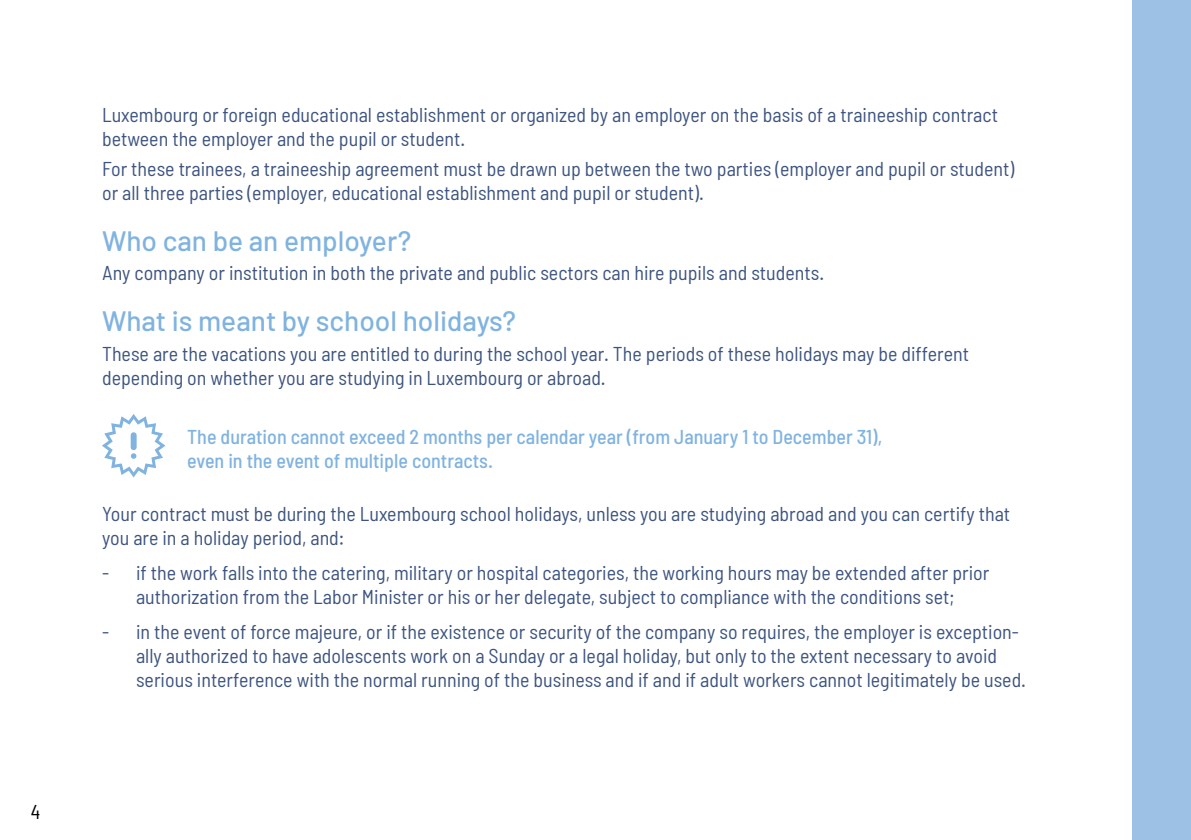
<style>
.page{position:relative;width:1191px;height:840px;background:#fff}
.page>*{position:absolute;margin:0;border:0;box-sizing:border-box;transform-origin:0 0}
.t1{font:500 28px "Barlow";color:#80b3df}
.t2{font:semi-condensed 20px/24px "Barlow";color:#3d547f}
.t3{font:500 semi-condensed 20px/24px "Barlow";color:#80b3df}
.t4{font:semi-condensed 20px "Barlow";color:#000}
</style>
<div class="page">
<svg style="left:102px;top:414px;width:63px;height:63px"></svg>
<div style="left:131px;top:432px;width:6px;height:18px;background:#80b3df;border-radius:3px"></div>
<div style="left:1132px;top:0;width:59px;height:839px;background:#9cc1e5"></div>
<p class="t4" style="left:31px;top:798px;width:11px">4</p>
<p class="t2" style="left:102px;top:102px;width:897px">Luxembourg or foreign educational establishment or organized by an employer on the basis of a traineeship contract between the employer and the pupil or student.</p>
<p class="t2" style="left:102px;top:156px;width:913px">For these trainees, a traineeship agreement must be drawn up between the two parties (employer and pupil or student) or all three parties (employer, educational establishment and pupil or student).</p>
<h1 class="t1" style="left:102px;top:223px;width:311px">Who can be an employer?</h1>
<p class="t2" style="left:102px;top:260px;width:723px">Any company or institution in both the private and public sectors can hire pupils and students.</p>
<h1 class="t1" style="left:102px;top:303px;width:415px">What is meant by school holidays?</h1>
<p class="t2" style="left:102px;top:341px;width:868px">These are the vacations you are entitled to during the school year. The periods of these holidays may be different depending on whether you are studying in Luxembourg or abroad.</p>
<p class="t3" style="left:187px;top:424px;width:696px">The duration cannot exceed 2 months per calendar year (from January 1 to December 31), even in the event of multiple contracts.</p>
<p class="t2" style="left:102px;top:500px;width:909px">Your contract must be during the Luxembourg school holidays, unless you are studying abroad and you can certify that you are in a holiday period, and:</p>
<p class="t2" style="left:102px;top:560px;width:888px;text-align:center">- if the work falls into the catering, military or hospital categories, the working hours may be extended after prior authorization from the Labor Minister or his or her delegate, subject to compliance with the conditions set;</p>
<p class="t2" style="left:136px;top:619px;width:891px;text-indent:-34px">- in the event of force majeure, or if the existence or security of the company so requires, the employer is exception&shy;ally authorized to have adolescents work on a Sunday or a legal holiday, but only to the extent necessary to avoid serious interference with the normal running of the business and if and if adult workers cannot legitimately be used.</p>
</div>
